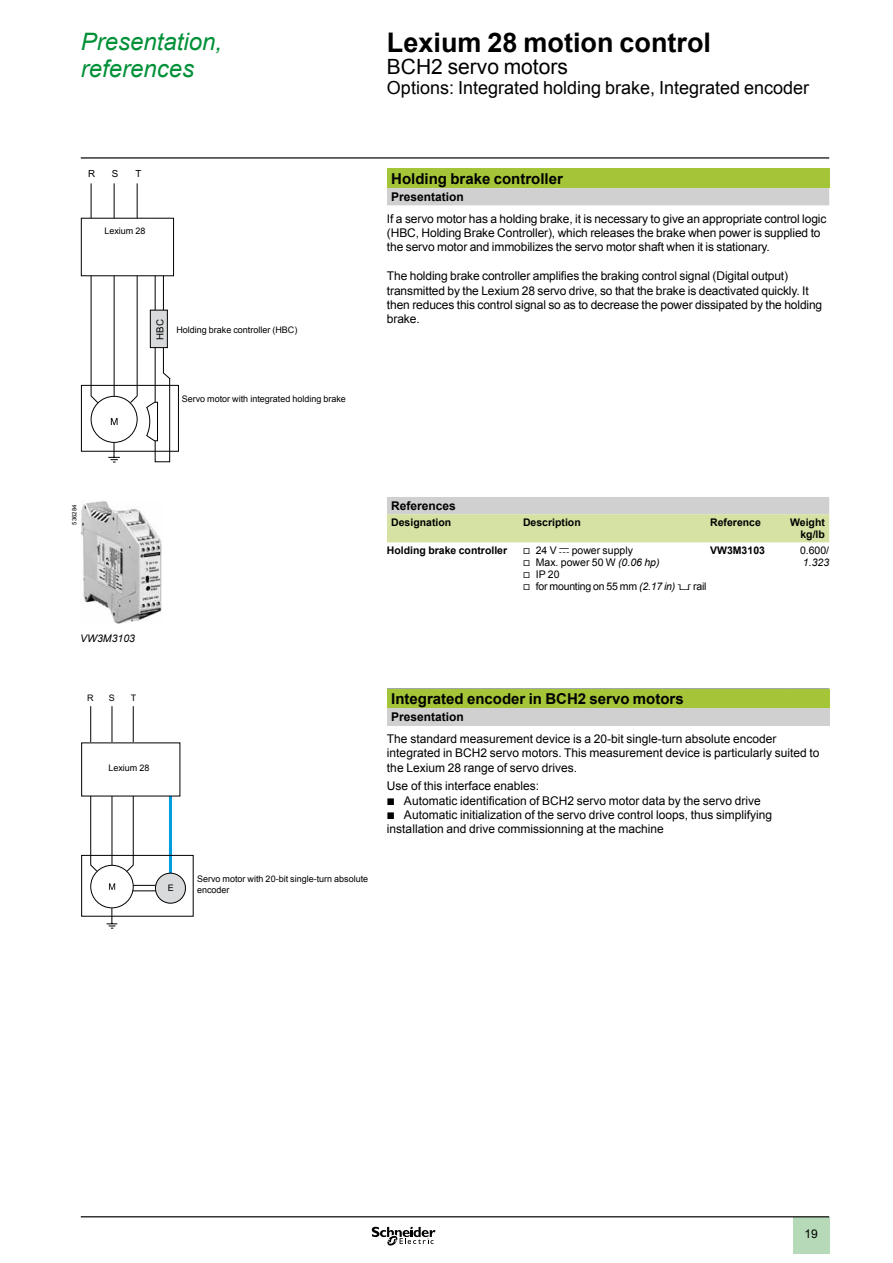
<style>
.page{position:relative;width:893px;height:1263px;background:#fff}
.page>*{position:absolute;margin:0;border:0;box-sizing:border-box;transform-origin:0 0}
.t1{font:700 27px "Arial";color:#000}
.t2{font:italic 24px/27px "Arial";color:#009037}
.t3{font:21px "Arial";color:#000}
.t4{font:18px "Arial";color:#000}
.t5{font:700 15px "Arial";color:#000}
.t6{font:12px/14.4px "Arial";letter-spacing:-.01em;color:#000}
.t7{font:700 12px "Arial";color:#000}
.t8{font:10.5px/12px "Arial";color:#000}
.t9{font:700 10.5px/12px "Arial";color:#000;text-align:right}
.t10{font:italic 10.5px "Arial";color:#000}
.t11{font:9.75px "Arial";color:#000}
.t12{font:9px/10.5px "Arial";color:#000}
.t13{font:6px "Arial";color:#000}
.s1{font-family:"Graph Schneider"}
.s2{font-style:italic}
</style>
<div class="page">
<hr style="left:81px;top:157px;width:748px;height:2px;background:#000">
<div style="left:793px;top:1217px;width:36px;height:37px;background:#b6d9b7"></div>
<hr style="left:81px;top:1216px;width:748px;height:1px;background:#000">
<svg style="left:372px;top:1226px;width:63px;height:20px"></svg>
<div style="left:387px;top:169px;width:442px;height:19px;background:#a4c537"></div>
<svg style="left:387px;top:188px;width:442px;height:326px"></svg>
<div style="left:387px;top:514px;width:442px;height:28px;background:#d5e2a4"></div>
<hr style="left:387px;top:688px;width:136px;height:1px;background:#9fa4a5">
<hr style="left:523px;top:688px;width:187px;height:1px;background:#9fa4a5">
<hr style="left:710px;top:688px;width:77px;height:1px;background:#9fa4a5">
<hr style="left:787px;top:688px;width:42px;height:1px;background:#9fa4a5">
<div style="left:387px;top:689px;width:442px;height:19px;background:#a4c537"></div>
<div style="left:387px;top:708px;width:442px;height:17px;background:#d0d0d1"></div>
<img style="left:80px;top:500px;width:82px;height:124px">
<div style="left:91px;top:396px;width:47px;height:47px;border:1px solid #000;border-radius:50%"></div>
<svg style="left:90px;top:183px;width:48px;height:221px"></svg>
<svg style="left:111px;top:418px;width:7px;height:7px"></svg>
<svg style="left:108px;top:443px;width:12px;height:19px"></svg>
<svg style="left:145px;top:217px;width:26px;height:245px"></svg>
<div style="left:81px;top:218px;width:93px;height:58px;background:#fff;border:1px solid #000"></div>
<div style="left:150px;top:310px;width:18px;height:38px;background:#d9dadb;border:1px solid #000"></div>
<div style="left:81px;top:385px;width:98px;height:67px;border:1px solid #000"></div>
<svg style="left:81px;top:706px;width:113px;height:223px"></svg>
<h2 class="t2" style="left:81px;top:28px;width:143px">Presentation, references</h2>
<h1 class="t1" style="left:387px;top:24px;width:326px">Lexium 28 motion control</h1>
<h3 class="t3" style="left:387px;top:53px;width:182px">BCH2 servo motors</h3>
<h3 class="t4" style="left:387px;top:76px;width:424px">Options: Integrated holding brake, Integrated encoder</h3>
<p class="t11" style="left:88px;top:167px;width:9px">R</p>
<p class="t11" style="left:112px;top:167px;width:8px">S</p>
<p class="t11" style="left:135px;top:167px;width:7px">T</p>
<p class="t12" style="left:104px;top:226px;width:43px">Lexium 28</p>
<p class="t11" style="left:154px;top:340px;width:22px;rotate:-90deg">HBC</p>
<p class="t12" style="left:176px;top:325px;width:123px">Holding brake controller (HBC)</p>
<p class="t12" style="left:182px;top:394px;width:166px">Servo motor with integrated holding brake</p>
<p class="t5" style="left:391px;top:169px;width:173px">Holding brake controller</p>
<p class="t7" style="left:391px;top:189px;width:74px">Presentation</p>
<p class="t6" style="left:387px;top:211px;width:441px">If a servo motor has a holding brake, it is necessary to give an appropriate control logic (HBC, Holding Brake Controller), which releases the brake when power is supplied to the servo motor and immobilizes the servo motor shaft when it is stationary.</p>
<p class="t6" style="left:387px;top:269px;width:437px">The holding brake controller amplifies the braking control signal (Digital output) transmitted by the Lexium 28 servo drive, so that the brake is deactivated quickly. It then reduces this control signal so as to decrease the power dissipated by the holding brake.</p>
<p class="t13" style="left:71px;top:525px;width:22px;rotate:-90deg">536284</p>
<p class="t10" style="left:80px;top:631px;width:56px">VW3M3103</p>
<p class="t7" style="left:391px;top:498px;width:66px">References</p>
<p class="t9" style="left:391px;top:517px;width:62px">Designation</p>
<p class="t9" style="left:523px;top:517px;width:59px">Description</p>
<p class="t9" style="left:710px;top:517px;width:52px">Reference</p>
<p class="t9" style="left:790px;top:517px;width:36px">Weight kg/lb</p>
<p class="t9" style="left:387px;top:545px;width:122px">Holding brake controller</p>
<p class="t8" style="left:523px;top:545px;width:185px"><span class="s1">v</span> 24 V <span class="s1">c</span> power supply<br><span class="s1">v</span> Max. power 50 W <span class="s2">(0.06 hp)<br></span><span class="s1">v</span> IP20<br><span class="s1">v</span> for mounting on 55 mm <span class="s2">(2.17 in)</span> <span class="s1">5</span> rail</p>
<p class="t9" style="left:710px;top:545px;width:56px">VW3M3103</p>
<p class="t8" style="left:800px;top:545px;width:31px">0.600/</p>
<p class="t10" style="left:803px;top:556px;width:28px">1.323</p>
<p class="t12" style="left:87px;top:692px;width:8px">R</p>
<p class="t12" style="left:109px;top:692px;width:8px">S</p>
<p class="t12" style="left:131px;top:692px;width:7px">T</p>
<p class="t12" style="left:108px;top:763px;width:43px">Lexium 28</p>
<p class="t12" style="left:168px;top:883px;width:8px">E</p>
<p class="t12" style="left:197px;top:874px;width:173px">Servo motor with 20-bit single-turn absolute encoder</p>
<p class="t5" style="left:391px;top:689px;width:294px">Integrated encoder in BCH2 servo motors</p>
<p class="t7" style="left:391px;top:709px;width:74px">Presentation</p>
<p class="t6" style="left:387px;top:731px;width:434px">The standard measurement device is a 20-bit single-turn absolute encoder integrated in BCH2 servo motors. This measurement device is particularly suited to the Lexium 28 range of servo drives.</p>
<p class="t6" style="left:387px;top:779px;width:387px">Use of this interface enables:<br><span class="s1">b</span> Automatic identification of BCH2 servo motor data by the servo drive<br><span class="s1">b</span> Automatic initialization of the servo drive control loops, thus simplifying installation and drive commissionning at the machine</p>
<p class="t6" style="left:804px;top:1227px;width:15px">19</p>
</div>
